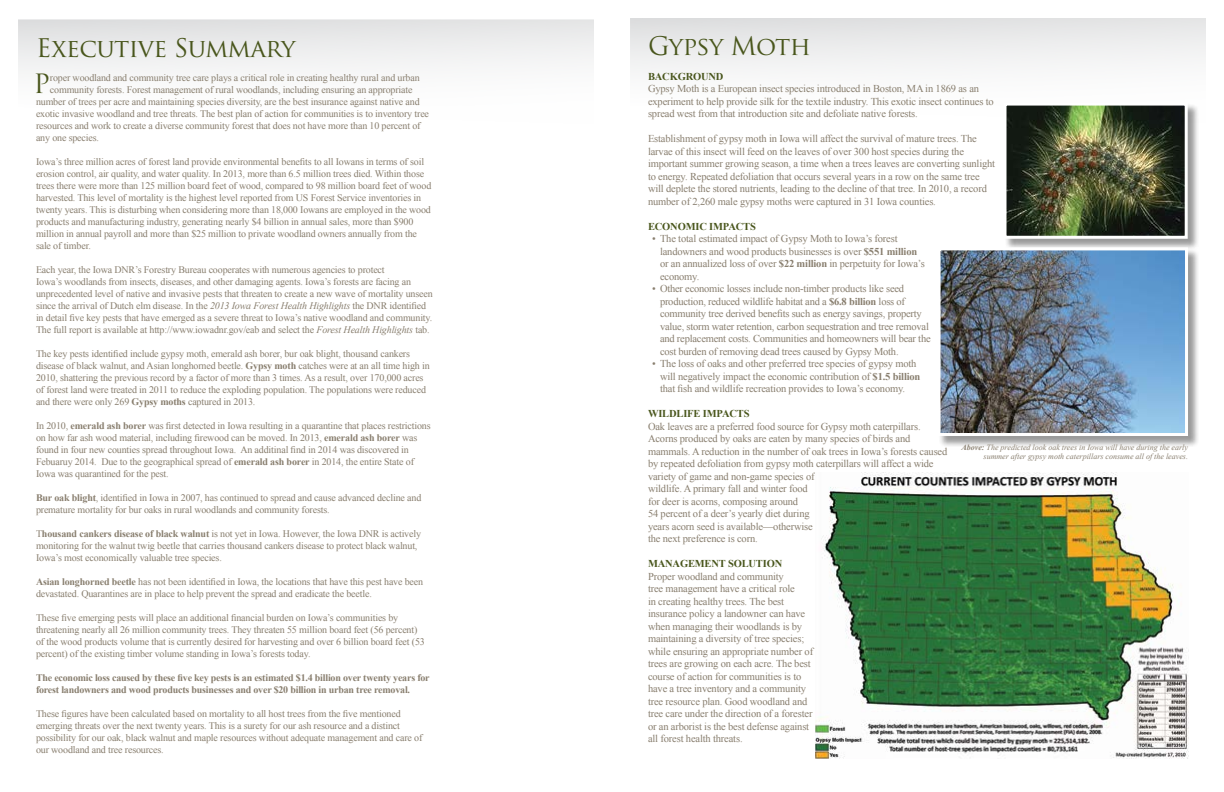
<style>
.page{position:relative;width:1224px;height:792px;background:#fff}
.page>*{position:absolute;margin:0;border:0;box-sizing:border-box;transform-origin:0 0}
.t1{font:25.9px "Trajan Pro";color:#49561c}
.t2{font:25px "Trajan Pro";letter-spacing:-.025em;color:#49561c}
.t3{font:10.5px/12.5px "Times New Roman";letter-spacing:-.015em;color:#887e6e}
.t4{font:700 10.5px "Times New Roman";letter-spacing:-.015em;color:#49561c}
.t5{font:10px/12px "Times New Roman";letter-spacing:-.015em;color:#887e6e}
.t6{font:700 10px/12.5px "Times New Roman";letter-spacing:-.02em;color:#887e6e}
.t7{font:italic 8px/9px "Times New Roman";color:#887e6e;text-align:right}
.s1{font-style:italic}
.s2{font-weight:700}
</style>
<div class="page">
<svg style="left:18px;top:19px;width:576px;height:54px"></svg>
<svg style="left:630px;top:18px;width:576px;height:53px"></svg>
<div style="left:1004px;top:103px;width:195px;height:147px;background:#000;opacity:.4"></div>
<img style="left:1008px;top:107px;width:176px;height:128px">
<div style="left:1004px;top:103px;width:184px;height:136px;border:3px solid #fff"></div>
<div style="left:938px;top:248px;width:261px;height:199px;background:#000;opacity:.4"></div>
<img style="left:942px;top:251px;width:242px;height:181px">
<div style="left:938px;top:247px;width:250px;height:189px;border:3px solid #fff"></div>
<img style="left:815px;top:472px;width:373px;height:287px">
<h2 class="t2" style="left:36px;top:32px;width:261px">Executive Summary</h2>
<h1 class="t1" style="left:34px;top:67px;width:18px">P</h1>
<p class="t5" style="left:50px;top:71px;width:371px">roper woodland and community tree care plays a critical role in creating healthy rural and urban</p>
<p class="t5" style="left:50px;top:83px;width:364px">community forests. Forest management of rural woodlands, including ensuring an appropriate</p>
<p class="t5" style="left:36px;top:95px;width:385px">number of trees per acre and maintaining species diversity, are the best insurance against native and</p>
<p class="t5" style="left:36px;top:107px;width:395px">exotic invasive woodland and tree threats. The best plan of action for communities is to inventory tree</p>
<p class="t5" style="left:36px;top:119px;width:386px">resources and work to create a diverse community forest that does not have more than 10 percent of</p>
<p class="t5" style="left:36px;top:131px;width:65px">any one species.</p>
<p class="t5" style="left:36px;top:155px;width:397px">Iowa’s three million acres of forest land provide environmental benefits to all Iowans in terms of soil erosion control, air quality, and water quality. In 2013, more than 6.5 million trees died. Within those trees there were more than 125 million board feet of wood, compared to 98 million board feet of wood harvested. This level of mortality is the highest level reported from US Forest Service inventories in twenty years. This is disturbing when considering more than 18,000 Iowans are employed in the wood products and manufacturing industry, generating nearly $4 billion in annual sales, more than $900 million in annual payroll and more than $25 million to private woodland owners annually from the sale of timber.</p>
<p class="t5" style="left:36px;top:263px;width:398px">Each year, the Iowa DNR’s Forestry Bureau cooperates with numerous agencies to protect<br>Iowa’s woodlands from insects, diseases, and other damaging agents. Iowa’s forests are facing an unprecedented level of native and invasive pests that threaten to create a new wave of mortality unseen since the arrival of Dutch elm disease. In the <span class="s1">2013 Iowa Forest Health Highlights</span> the DNR identified in detail five key pests that have emerged as a severe threat to Iowa’s native woodland and community.<br>The full report is available at http://www.iowadnr.gov/eab and select the <span class="s1">Forest Health Highlights</span> tab.</p>
<p class="t5" style="left:36px;top:347px;width:395px">The key pests identified include gypsy moth, emerald ash borer, bur oak blight, thousand cankers disease of black walnut, and Asian longhorned beetle. <span class="s2">Gypsy moth</span> catches were at an all time high in 2010, shattering the previous record by a factor of more than 3 times. As a result, over 170,000 acres of forest land were treated in 2011 to reduce the exploding population. The populations were reduced and there were only 269 <span class="s2">Gypsy moths</span> captured in 2013.</p>
<p class="t5" style="left:36px;top:419px;width:396px">In 2010, <span class="s2">emerald ash borer</span> was first detected in Iowa resulting in a quarantine that places restrictions on how far ash wood material, including firewood can be moved. In 2013, <span class="s2">emerald ash borer</span> was found in four new counties spread throughout Iowa. An additinal find in 2014 was discovered in Febuaruy 2014. Due to the geographical spread of <span class="s2">emerald ash borer</span> in 2014, the entire State of Iowa was quarantined for the pest.</p>
<p class="t5" style="left:36px;top:491px;width:387px"><span class="s2">Bur oak blight</span>, identified in Iowa in 2007, has continued to spread and cause advanced decline and premature mortality for bur oaks in rural woodlands and community forests.</p>
<p class="t5" style="left:36px;top:527px;width:387px">T<span class="s2">housand cankers disease of black walnut</span> is not yet in Iowa. However, the Iowa DNR is actively monitoring for the walnut twig beetle that carries thousand cankers disease to protect black walnut,<br>Iowa’s most economically valuable tree species.</p>
<p class="t5" style="left:36px;top:575px;width:389px"><span class="s2">Asian longhorned beetle</span> has not been identified in Iowa, the locations that have this pest have been devastated. Quarantines are in place to help prevent the spread and eradicate the beetle.</p>
<p class="t5" style="left:36px;top:611px;width:390px">These five emerging pests will place an additional financial burden on Iowa’s communities by threatening nearly all 26 million community trees. They threaten 55 million board feet (56 percent) of the wood products volume that is currently desired for harvesting and over 6 billion board feet (53 percent) of the existing timber volume standing in Iowa’s forests today.</p>
<p class="t6" style="left:36px;top:671px;width:395px">The economic loss caused by these five key pests is an estimated $1.4 billion over twenty years for forest landowners and wood products businesses and over $20 billion in urban tree removal.</p>
<p class="t5" style="left:36px;top:708px;width:388px">These figures have been calculated based on mortality to all host trees from the five mentioned emerging threats over the next twenty years. This is a surety for our ash resource and a distinct possibility for our oak, black walnut and maple resources without adequate management and care of our woodland and tree resources.</p>
<h2 class="t2" style="left:648px;top:30px;width:164px">Gypsy Moth</h2>
<p class="t4" style="left:648px;top:69px;width:77px">BACKGROUND</p>
<p class="t3" style="left:648px;top:82px;width:347px">Gypsy Moth is a European insect species introduced in Boston, MA in 1869 as an experiment to help provide silk for the textile industry. This exotic insect continues to spread west from that introduction site and defoliate native forests.</p>
<p class="t3" style="left:648px;top:132px;width:349px">Establishment of gypsy moth in Iowa will affect the survival of mature trees. The larvae of this insect will feed on the leaves of over 300 host species during the important summer growing season, a time when a trees leaves are converting sunlight to energy. Repeated defoliation that occurs several years in a row on the same tree will deplete the stored nutrients, leading to the decline of that tree. In 2010, a record number of 2,260 male gypsy moths were captured in 31 Iowa counties.</p>
<p class="t4" style="left:648px;top:219px;width:109px">ECONOMIC IMPACTS</p>
<p class="t3" style="left:660px;top:232px;width:266px;text-indent:-8px">• The total estimated impact of Gypsy Moth to Iowa’s forest landowners and wood products businesses is over <span class="s2">$551 million </span>or an annualized loss of over <span class="s2">$22 million</span> in perpetuity for Iowa’s economy.</p>
<p class="t3" style="left:660px;top:282px;width:272px;text-indent:-8px">• Other economic losses include non-timber products like seed production, reduced wildlife habitat and a <span class="s2">$6.8 billion</span> loss of community tree derived benefits such as energy savings, property value, storm water retention, carbon sequestration and tree removal and replacement costs. Communities and homeowners will bear the cost burden of removing dead trees caused by Gypsy Moth.</p>
<p class="t3" style="left:660px;top:357px;width:262px;text-indent:-8px">• The loss of oaks and other preferred tree species of gypsy moth will negatively impact the economic contribution of <span class="s2">$1.5 billion </span>that fish and wildlife recreation provides to Iowa’s economy.</p>
<p class="t4" style="left:648px;top:406px;width:103px">WILDLIFE IMPACTS</p>
<p class="t3" style="left:648px;top:420px;width:301px">Oak leaves are a preferred food source for Gypsy moth caterpillars.<br>Acorns produced by oaks are eaten by many species of birds and mammals. A reduction in the number of oak trees in Iowa’s forests caused by repeated defoliation from gypsy moth caterpillars will affect a wide variety of game and non-game species of<br>wildlife. A primary fall and winter food<br>for deer is acorns, composing around<br>54 percent of a deer’s yearly diet during<br>years acorn seed is available—otherwise<br>the next preference is corn.</p>
<p class="t4" style="left:648px;top:556px;width:136px">MANAGEMENT SOLUTION</p>
<p class="t3" style="left:648px;top:570px;width:167px">Proper woodland and community<br>tree management have a critical role<br>in creating healthy trees. The best insurance policy a landowner can have when managing their woodlands is by maintaining a diversity of tree species; while ensuring an appropriate number of trees are growing on each acre. The best course of action for communities is to have a tree inventory and a community tree resource plan. Good woodland and tree care under the direction of a forester or an arborist is the best defense against all forest health threats.</p>
<p class="t7" style="left:962px;top:443px;width:228px"><span class="s2">Above:</span> The predicted look oak trees in Iowa will have during the early summer after gypsy moth caterpillars consume all of the leaves.</p>
</div>
